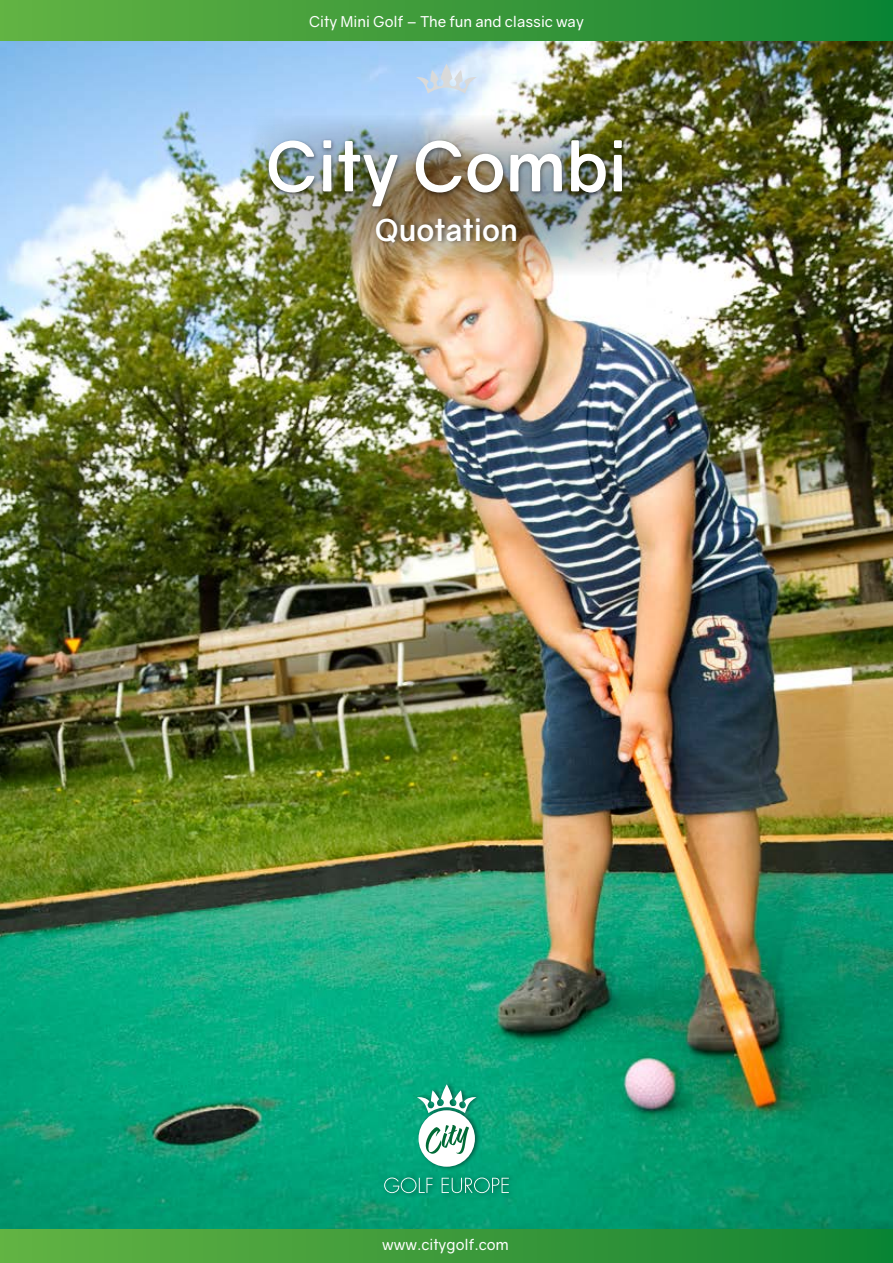
<style>
.page{position:relative;width:893px;height:1263px;background:#fff}
.page>*{position:absolute;margin:0;border:0;box-sizing:border-box;transform-origin:0 0}
.t1{font:700 67.95px "Gravity";color:#fff}
.t2{font:700 30px "Gravity";color:#fff}
.t3{font:15px "Gravity";color:#fff}
</style>
<div class="page">
<div style="left:0;top:1229px;width:893px;height:34px;background:linear-gradient(to right,#65b243,#118333)"></div>
<div style="left:0;top:0;width:893px;height:42px;background:linear-gradient(to right,#65b243,#118333)"></div>
<img style="left:0;top:41px;width:893px;height:1188px">
<img style="left:249px;top:115px;width:398px;height:161px">
<div style="left:266px;top:138px;width:362px;height:75px;background:#000;opacity:.5"></div>
<svg style="left:416px;top:64px;width:61px;height:30px"></svg>
<div style="left:382px;top:1080px;width:133px;height:117px;background:#000;opacity:.5"></div>
<div style="left:418px;top:1110px;width:57px;height:57px;background:#fff;border-radius:50%"></div>
<svg style="left:417px;top:1084px;width:59px;height:29px"></svg>
<svg style="left:425px;top:1125px;width:44px;height:29px"></svg>
<svg style="left:384px;top:1177px;width:49px;height:16px"></svg>
<svg style="left:442px;top:1177px;width:67px;height:16px"></svg>
<div style="left:374px;top:213px;width:149px;height:33px;background:#000;opacity:.5"></div>
<p class="t3" style="left:309px;top:12px;width:276px">City Mini Golf – The fun and classic way</p>
<h1 class="t1" style="left:266px;top:124px;width:363px">City Combi</h1>
<h2 class="t2" style="left:375px;top:211px;width:145px">Quotation</h2>
<p class="t3" style="left:382px;top:1235px;width:128px">www.citygolf.com</p>
</div>
